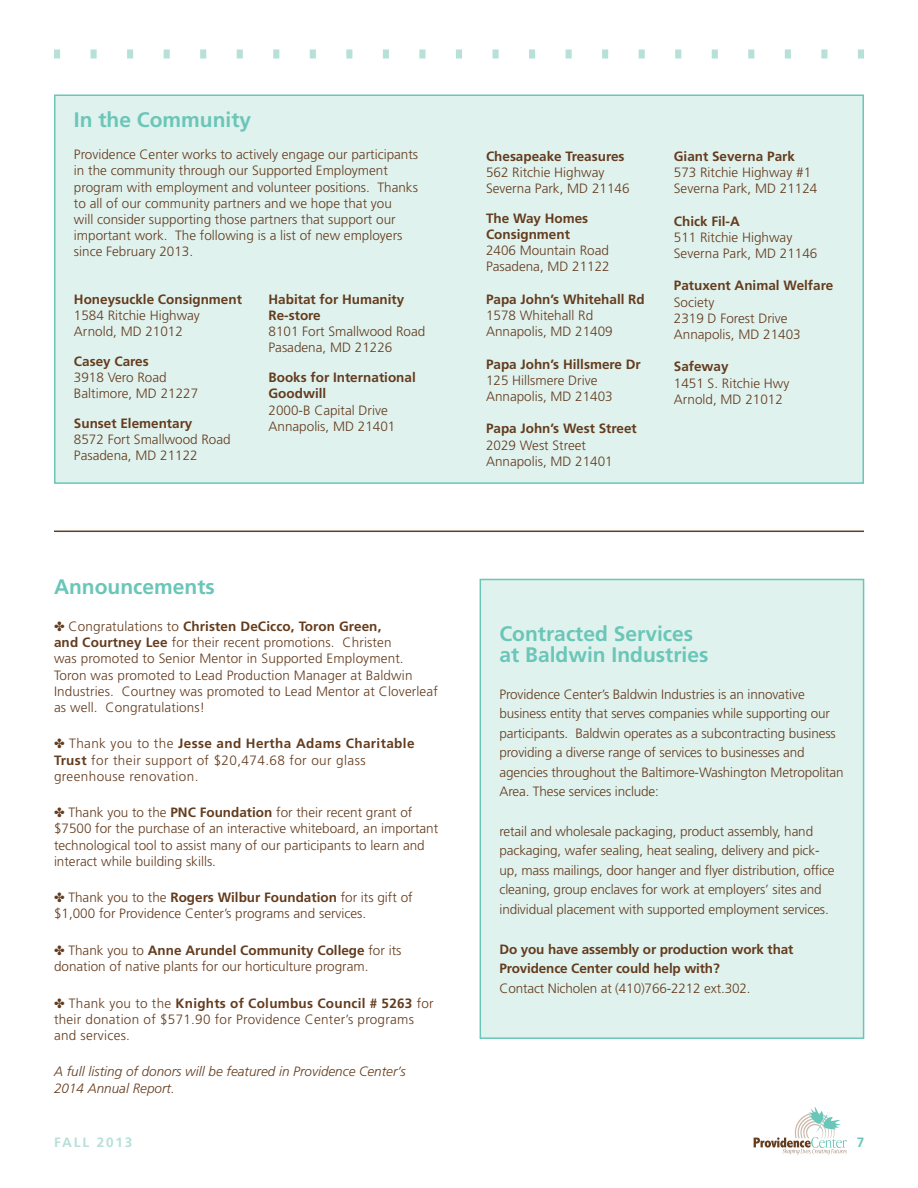
<style>
.page{position:relative;width:918px;height:1188px;background:#fff}
.page>*{position:absolute;margin:0;border:0;box-sizing:border-box;transform-origin:0 0}
.t1{font:700 21px/21px "Frutiger LT Std";color:#6ac6b8}
.t2{font:300 13.5px/16.2px "Frutiger LT Std";color:#643c1e}
.t3{font:700 13.5px/16.2px "Frutiger LT Std";color:#643c1e}
.t4{font:300 13.5px/16.2px "Frutiger LT Std";letter-spacing:.02em;color:#643c1e}
.t5{font:300 13.5px/16.2px "Frutiger LT Std";letter-spacing:.03em;color:#643c1e}
.t6{font:italic 300 13.5px/16.2px "Frutiger LT Std";color:#643c1e}
.t7{font:700 13.5px "Frutiger LT Std";letter-spacing:.14em;color:#b6e0d8}
.t8{font:700 13.5px "Frutiger LT Std";color:#6ac6b8}
.s1{font-weight:700}
</style>
<div class="page">
<div style="left:54px;top:94px;width:810px;height:390px;background:#e0f2ee;border:2px solid #6ac6b8"></div>
<div style="left:480px;top:579px;width:384px;height:460px;background:#e0f2ee;border:2px solid #6ac6b8"></div>
<hr style="left:54px;top:531px;width:810px;height:1px;background:#643c1e">
<svg style="left:54px;top:49px;width:810px;height:10px"></svg>
<svg style="left:754px;top:1107px;width:93px;height:47px"></svg>
<h1 class="t1" style="left:74px;top:109px;width:179px">In the Community</h1>
<p class="t2" style="left:74px;top:147px;width:346px">Providence Center works to actively engage our participants in the community through our Supported Employment program with employment and volunteer positions. Thanks to all of our community partners and we hope that you<br>will consider supporting those partners that support our important work. The following is a list of new employers since February 2013.</p>
<p class="t3" style="left:74px;top:291px;width:170px">Honeysuckle Consignment</p>
<p class="t2" style="left:74px;top:308px;width:128px">1584 Ritchie Highway<br>Arnold, MD 21012</p>
<p class="t3" style="left:74px;top:353px;width:76px">Casey Cares</p>
<p class="t2" style="left:74px;top:370px;width:126px">3918 Vero Road<br>Baltimore, MD 21227</p>
<p class="t3" style="left:74px;top:415px;width:120px">Sunset Elementary</p>
<p class="t2" style="left:74px;top:432px;width:158px">8572 Fort Smallwood Road<br>Pasadena, MD 21122</p>
<p class="t3" style="left:269px;top:291px;width:137px">Habitat for Humanity<br>Re-store</p>
<p class="t2" style="left:269px;top:324px;width:158px">8101 Fort Smallwood Road<br>Pasadena, MD 21226</p>
<p class="t3" style="left:269px;top:369px;width:149px">Books for International<br>Goodwill</p>
<p class="t2" style="left:269px;top:402px;width:128px">2000-B Capital Drive<br>Annapolis, MD 21401</p>
<h1 class="t1" style="left:54px;top:577px;width:162px">Announcements</h1>
<p class="t2" style="left:54px;top:618px;width:385px">✤ Congratulations to <span class="s1">Christen DeCicco, Toron Green,<br>and Courtney Lee</span> for their recent promotions. Christen<br>was promoted to Senior Mentor in Supported Employment.<br>Toron was promoted to Lead Production Manager at Baldwin Industries. Courtney was promoted to Lead Mentor at Cloverleaf as well. Congratulations!</p>
<p class="t5" style="left:54px;top:736px;width:362px">✤ Thank you to the <span class="s1">Jesse and Hertha Adams Charitable<br>Trust</span> for their support of $20,474.68 for our glass greenhouse renovation.</p>
<p class="t2" style="left:54px;top:805px;width:386px">✤ Thank you to the <span class="s1">PNC Foundation</span> for their recent grant of $7500 for the purchase of an interactive whiteboard, an important technological tool to assist many of our participants to learn and interact while building skills.</p>
<p class="t2" style="left:54px;top:890px;width:360px">✤ Thank you to the <span class="s1">Rogers Wilbur Foundation</span> for its gift of $1,000 for Providence Center’s programs and services.</p>
<p class="t2" style="left:54px;top:942px;width:349px">✤ Thank you to <span class="s1">Anne Arundel Community College</span> for its donation of native plants for our horticulture program.</p>
<p class="t4" style="left:54px;top:995px;width:381px">✤ Thank you to the <span class="s1">Knights of Columbus Council # 5263</span> for their donation of $571.90 for Providence Center’s programs and services.</p>
<p class="t6" style="left:54px;top:1064px;width:353px">A full listing of donors will be featured in Providence Center’s<br>2014 Annual Report.</p>
<p class="t3" style="left:486px;top:148px;width:140px">Chesapeake Treasures</p>
<p class="t2" style="left:486px;top:164px;width:145px">562 Ritchie Highway<br>Severna Park, MD 21146</p>
<p class="t3" style="left:486px;top:210px;width:104px">The Way Homes<br>Consignment</p>
<p class="t2" style="left:486px;top:243px;width:125px">2406 Mountain Road<br>Pasadena, MD 21122</p>
<p class="t3" style="left:486px;top:291px;width:160px">Papa John’s Whitehall Rd</p>
<p class="t2" style="left:486px;top:308px;width:128px">1578 Whitehall Rd<br>Annapolis, MD 21409</p>
<p class="t3" style="left:486px;top:356px;width:156px">Papa John’s Hillsmere Dr</p>
<p class="t2" style="left:486px;top:372px;width:128px">125 Hillsmere Drive<br>Annapolis, MD 21403</p>
<p class="t3" style="left:486px;top:421px;width:152px">Papa John’s West Street</p>
<p class="t2" style="left:486px;top:437px;width:128px">2029 West Street<br>Annapolis, MD 21401</p>
<p class="t3" style="left:674px;top:148px;width:123px">Giant Severna Park</p>
<p class="t2" style="left:674px;top:164px;width:145px">573 Ritchie Highway #1<br>Severna Park, MD 21124</p>
<p class="t3" style="left:674px;top:213px;width:68px">Chick Fil-A</p>
<p class="t2" style="left:674px;top:229px;width:145px">511 Ritchie Highway<br>Severna Park, MD 21146</p>
<p class="t3" style="left:674px;top:278px;width:161px">Patuxent Animal Welfare</p>
<p class="t2" style="left:674px;top:294px;width:128px">Society<br>2319 D Forest Drive<br>Annapolis, MD 21403</p>
<p class="t3" style="left:674px;top:359px;width:56px">Safeway</p>
<p class="t2" style="left:674px;top:375px;width:117px">1451 S. Ritchie Hwy<br>Arnold, MD 21012</p>
<h1 class="t1" style="left:500px;top:623px;width:210px">Contracted Services at Baldwin Industries</h1>
<p class="t2" style="left:500px;top:685px;width:346px;line-height:19.5px">Providence Center’s Baldwin Industries is an innovative business entity that serves companies while supporting our participants. Baldwin operates as a subcontracting business providing a diverse range of services to businesses and agencies throughout the Baltimore-Washington Metropolitan Area. These services include:</p>
<p class="t2" style="left:500px;top:822px;width:337px;line-height:19.5px">retail and wholesale packaging, product assembly, hand packaging, wafer sealing, heat sealing, delivery and pick&shy;up, mass mailings, door hanger and flyer distribution, office cleaning, group enclaves for work at employers’ sites and individual placement with supported employment services.</p>
<p class="t3" style="left:500px;top:939px;width:296px;line-height:19.5px">Do you have assembly or production work that<br>Providence Center could help with?</p>
<p class="t2" style="left:500px;top:980px;width:253px">Contact Nicholen at (410)766-2212 ext.302.</p>
<p class="t7" style="left:54px;top:1135px;width:80px">FALL 2013</p>
<p class="t8" style="left:857px;top:1135px;width:9px">7</p>
</div>
